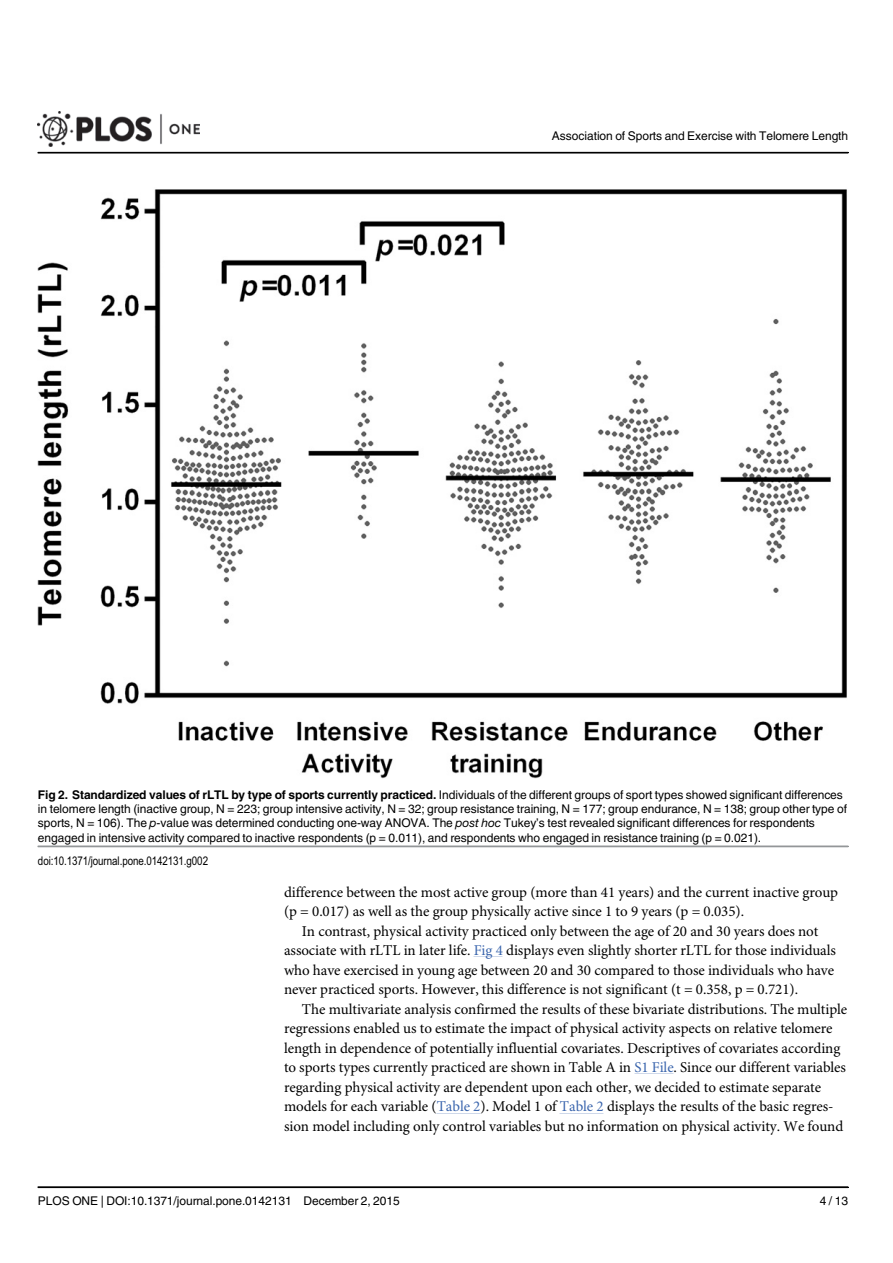
<style>
.page{position:relative;width:893px;height:1263px;background:#fff}
.page>*{position:absolute;margin:0;border:0;box-sizing:border-box;transform-origin:0 0}
.t1{font:15px "Adv OT1 ef 757 c 0";color:#000}
.t2{font:12px/14.2px "Adv OT82 c 4 f 4 c 4";color:#000}
.t3{font:12px "Adv TT299 aae 20";color:#000}
.s1{font-family:"Adv O Tf 3919 c 9 c.B"}
.s2{font-family:"Adv TT7 d 4973 e 5.I"}
.s3{font-style:inherit}
.s4{color:#3a65ad}
</style>
<div class="page">
<div style="left:38px;top:846px;width:810px;height:1px;border:1px solid #939698"></div>
<img style="left:38px;top:189px;width:809px;height:589px">
<div style="left:38px;top:152px;width:810px;height:1px;border:1px solid #000"></div>
<img style="left:38px;top:111px;width:161px;height:36px">
<div style="left:38px;top:1187px;width:810px;height:1px;border:1px solid #000"></div>
<p class="t2" style="left:552px;top:129px;width:298px">Association of Sports and Exercise with Telomere Length</p>
<p class="t2" style="left:38px;top:787px;width:810px"><span class="s1">Fig 2. Standardized values of rLTL by type of sports currently practiced.</span> Individuals of the different groups of sport types showed significant differences in telomere length (inactive group, N = 223; group intensive activity, N = 32; group resistance training, N = 177; group endurance, N = 138; group other type of sports, N = 106). The <span class="s2">p</span>-value was determined conducting one-way ANOVA. The <span class="s2">post hoc</span> Tukey<span class="s3">’</span>s test revealed significant differences for respondents engaged in intensive activity compared to inactive respondents (p = 0.011), and respondents who engaged in resistance training (p = 0.021).</p>
<p class="t3" style="left:38px;top:854px;width:172px">doi:10.1371/journal.pone.0142131.g002</p>
<p class="t1" style="left:284px;top:884px;width:555px">difference between the most active group (more than 41 years) and the current inactive group</p>
<p class="t1" style="left:284px;top:903px;width:462px">(p = 0.017) as well as the group physically active since 1 to 9 years (p = 0.035).</p>
<p class="t1" style="left:302px;top:923px;width:518px">In contrast, physical activity practiced only between the age of 20 and 30 years does not</p>
<p class="t1" style="left:284px;top:942px;width:554px">associate with rLTL in later life. <span class="s4">Fig 4</span> displays even slightly shorter rLTL for those individuals</p>
<p class="t1" style="left:284px;top:962px;width:551px">who have exercised in young age between 20 and 30 compared to those individuals who have</p>
<p class="t1" style="left:284px;top:981px;width:516px">never practiced sports. However, this difference is not significant (t = 0.358, p = 0.721).</p>
<p class="t1" style="left:302px;top:1001px;width:547px">The multivariate analysis confirmed the results of these bivariate distributions. The multiple</p>
<p class="t1" style="left:284px;top:1020px;width:550px">regressions enabled us to estimate the impact of physical activity aspects on relative telomere</p>
<p class="t1" style="left:284px;top:1040px;width:558px">length in dependence of potentially influential covariates. Descriptives of covariates according</p>
<p class="t1" style="left:284px;top:1059px;width:563px">to sports types currently practiced are shown in Table A in <span class="s4">S1 File</span>. Since our different variables</p>
<p class="t1" style="left:284px;top:1079px;width:538px">regarding physical activity are dependent upon each other, we decided to estimate separate</p>
<p class="t1" style="left:284px;top:1098px;width:551px">models for each variable (<span class="s4">Table 2</span>). Model 1 of <span class="s4">Table 2</span> displays the results of the basic regres-</p>
<p class="t1" style="left:284px;top:1118px;width:561px">sion model including only control variables but no information on physical activity. We found</p>
<p class="t2" style="left:38px;top:1193px;width:363px">PLOS ONE | DOI:10.1371/journal.pone.0142131 December 2, 2015</p>
<p class="t2" style="left:820px;top:1193px;width:30px">4/13</p>
</div>
